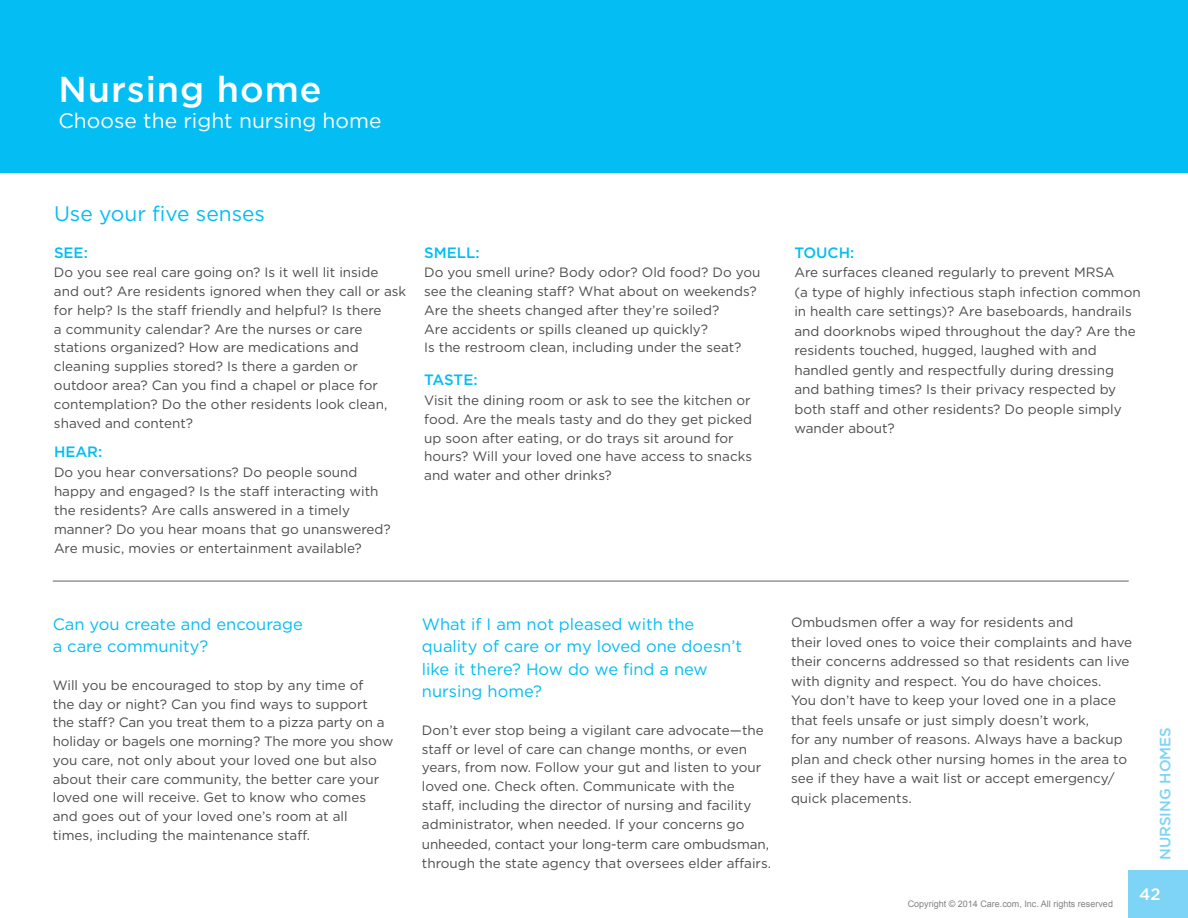
<style>
.page{position:relative;width:1188px;height:918px;background:#fff}
.page>*{position:absolute;margin:0;border:0;box-sizing:border-box;transform-origin:0 0}
.t1{font:500 36px "Gotham";letter-spacing:.025em;color:#fff}
.t2{font:21px "Gotham";color:#fff}
.t3{font:21px "Gotham";color:#04bdf2}
.t4{font:16.5px/22.5px "Gotham";color:#04bdf2}
.t5{font:500 16.5px "Gotham";color:#fff}
.t6{font:500 15px "Gotham";color:#04bdf2}
.t7{font:500 15px "Gotham";color:#7ed4f6}
.t8{font:13.5px/18.8px "Gotham";color:#4b4c4d}
.t9{font:9px "Arial";color:#808285}
</style>
<div class="page">
<div style="left:1129px;top:870px;width:59px;height:48px;background:#7ed4f6"></div>
<div style="left:0;top:0;width:1188px;height:173px;background:#04bdf2"></div>
<hr style="left:53px;top:580px;width:1076px;height:2px;background:#4b4c4d">
<h1 class="t1" style="left:58px;top:66px;width:265px">Nursing home</h1>
<h2 class="t2" style="left:58px;top:107px;width:325px">Choose the right nursing home</h2>
<h2 class="t3" style="left:54px;top:201px;width:213px">Use your five senses</h2>
<p class="t6" style="left:54px;top:243px;width:35px">SEE:</p>
<p class="t8" style="left:54px;top:263px;width:354px">Do you see real care going on? Is it well lit inside and out? Are residents ignored when they call or ask for help? Is the staff friendly and helpful? Is there<br>a community calendar? Are the nurses or care stations organized? How are medications and cleaning supplies stored? Is there a garden or outdoor area? Can you find a chapel or place for contemplation? Do the other residents look clean, shaved and content?</p>
<p class="t6" style="left:54px;top:442px;width:50px">HEAR:</p>
<p class="t8" style="left:54px;top:462px;width:338px">Do you hear conversations? Do people sound happy and engaged? Is the staff interacting with the residents? Are calls answered in a timely manner? Do you hear moans that go unanswered?<br>Are music, movies or entertainment available?</p>
<p class="t6" style="left:424px;top:243px;width:57px">SMELL:</p>
<p class="t8" style="left:424px;top:263px;width:338px">Do you smell urine? Body odor? Old food? Do you see the cleaning staff? What about on weekends?<br>Are the sheets changed after they’re soiled?<br>Are accidents or spills cleaned up quickly?<br>Is the restroom clean, including under the seat?</p>
<p class="t6" style="left:424px;top:370px;width:55px">TASTE:</p>
<p class="t8" style="left:424px;top:391px;width:330px">Visit the dining room or ask to see the kitchen or food. Are the meals tasty and do they get picked up soon after eating, or do trays sit around for hours? Will your loved one have access to snacks and water and other drinks?</p>
<p class="t6" style="left:794px;top:243px;width:61px">TOUCH:</p>
<p class="t8" style="left:794px;top:263px;width:348px;line-height:19.5px">Are surfaces cleaned regularly to prevent MRSA<br>(a type of highly infectious staph infection common in health care settings)? Are baseboards, handrails and doorknobs wiped throughout the day? Are the residents touched, hugged, laughed with and handled gently and respectfully during dressing and bathing times? Is their privacy respected by both staff and other residents? Do people simply wander about?</p>
<p class="t4" style="left:53px;top:612px;width:252px">Can you create and encourage a care community?</p>
<p class="t8" style="left:53px;top:675px;width:342px">Will you be encouraged to stop by any time of<br>the day or night? Can you find ways to support<br>the staff? Can you treat them to a pizza party on a holiday or bagels one morning? The more you show you care, not only about your loved one but also about their care community, the better care your loved one will receive. Get to know who comes and goes out of your loved one’s room at all<br>times, including the maintenance staff.</p>
<p class="t4" style="left:422px;top:612px;width:322px">What if I am not pleased with the quality of care or my loved one doesn’t like it there? How do we find a new nursing home?</p>
<p class="t8" style="left:422px;top:720px;width:351px">Don’t ever stop being a vigilant care advocate—the staff or level of care can change months, or even years, from now. Follow your gut and listen to your loved one. Check often. Communicate with the<br>staff, including the director of nursing and facility administrator, when needed. If your concerns go unheeded, contact your long-term care ombudsman, through the state agency that oversees elder affairs.</p>
<p class="t8" style="left:791px;top:613px;width:343px;line-height:19.5px">Ombudsmen offer a way for residents and<br>their loved ones to voice their complaints and have their concerns addressed so that residents can live with dignity and respect. You do have choices.<br>You don’t have to keep your loved one in a place that feels unsafe or just simply doesn’t work,<br>for any number of reasons. Always have a backup plan and check other nursing homes in the area to see if they have a wait list or accept emergency/ quick placements.</p>
<p class="t7" style="left:1155px;top:860px;width:135px;rotate:-90deg">NURSING HOMES</p>
<p class="t9" style="left:908px;top:898px;width:207px">Copyright © 2014 Care.com, Inc. All rights reserved</p>
<p class="t5" style="left:1139px;top:884px;width:23px">42</p>
</div>
